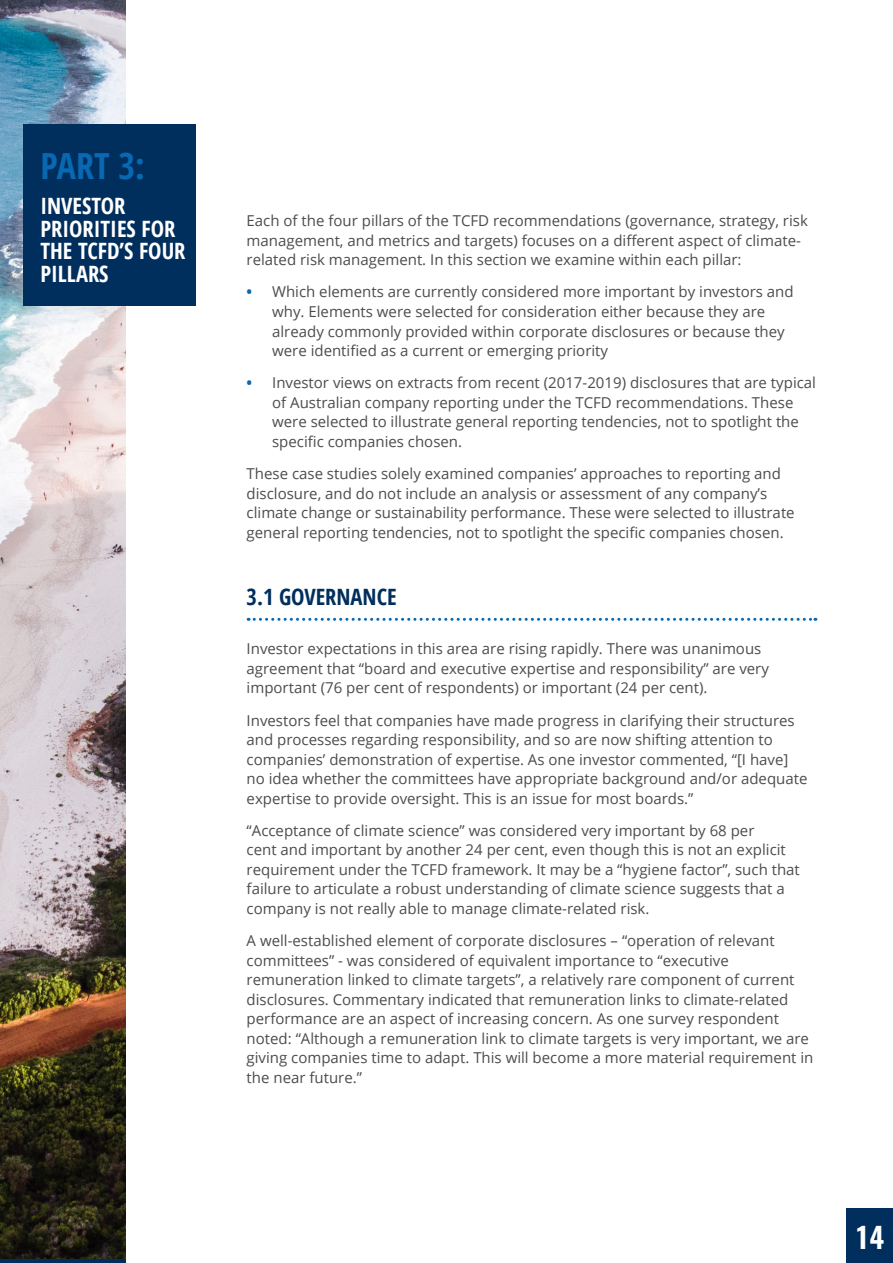
<style>
.page{position:relative;width:893px;height:1263px;background:#fff}
.page>*{position:absolute;margin:0;border:0;box-sizing:border-box;transform-origin:0 0}
.t1{font:700 condensed 36px "Open Sans";color:#0968b1}
.t2{font:600 28.5px "Oswald";color:#fff}
.t3{font:700 condensed 22.5px/22.5px "Open Sans";color:#fff}
.title_underlined{font:700 condensed 22.5px "Open Sans";color:#002f5d}
.t4{font:15px/19.5px "Open Sans";color:#4b4c4d}
.s1{font-weight:700;color:#0968b1}
</style>
<div class="page">
<div style="left:846px;top:1209px;width:47px;height:54px;background:#002f5d"></div>
<img style="left:0;top:0;width:125px;height:1259px">
<div style="left:23px;top:124px;width:173px;height:182px;background:#002f5d"></div>
<svg style="left:248px;top:618px;width:568px;height:3px"></svg>
<p class="t1" style="left:40px;top:141px;width:106px">PART 3:</p>
<p class="t3" style="left:40px;top:194px;width:147px">INVESTOR<br>PRIORITIES FOR<br>THE TCFD’S FOUR<br>PILLARS</p>
<p class="t4" style="left:247px;top:211px;width:563px">Each of the four pillars of the TCFD recommendations (governance, strategy, risk management, and metrics and targets) focuses on a different aspect of climate&shy;related risk management. In this section we examine within each pillar:</p>
<p class="t4" style="left:272px;top:282px;width:523px;text-indent:-26px"><span class="s1">•</span> Which elements are currently considered more important by investors and why. Elements were selected for consideration either because they are already commonly provided within corporate disclosures or because they were identified as a current or emerging priority</p>
<p class="t4" style="left:272px;top:373px;width:545px;text-indent:-26px"><span class="s1">•</span> Investor views on extracts from recent (2017-2019) disclosures that are typical of Australian company reporting under the TCFD recommendations. These were selected to illustrate general reporting tendencies, not to spotlight the specific companies chosen.</p>
<p class="t4" style="left:247px;top:463px;width:550px">These case studies solely examined companies’ approaches to reporting and disclosure, and do not include an analysis or assessment of any company’s climate change or sustainability performance. These were selected to illustrate general reporting tendencies, not to spotlight the specific companies chosen.</p>
<p class="title_underlined" style="left:247px;top:581px;width:152px">3.1 GOVERNANCE</p>
<p class="t4" style="left:247px;top:639px;width:524px">Investor expectations in this area are rising rapidly. There was unanimous agreement that “board and executive expertise and responsibility” are very important (76 per cent of respondents) or important (24 per cent).</p>
<p class="t4" style="left:247px;top:710px;width:562px">Investors feel that companies have made progress in clarifying their structures and processes regarding responsibility, and so are now shifting attention to companies’ demonstration of expertise. As one investor commented, “[I have] no idea whether the committees have appropriate background and/or adequate expertise to provide oversight. This is an issue for most boards.”</p>
<p class="t4" style="left:247px;top:820px;width:555px">“Acceptance of climate science” was considered very important by 68 per<br>cent and important by another 24 per cent, even though this is not an explicit requirement under the TCFD framework. It may be a “hygiene factor”, such that failure to articulate a robust understanding of climate science suggests that a company is not really able to manage climate-related risk.</p>
<p class="t4" style="left:247px;top:930px;width:568px">A well-established element of corporate disclosures – “operation of relevant committees” - was considered of equivalent importance to “executive remuneration linked to climate targets”, a relatively rare component of current disclosures. Commentary indicated that remuneration links to climate-related performance are an aspect of increasing concern. As one survey respondent noted: “Although a remuneration link to climate targets is very important, we are giving companies time to adapt. This will become a more material requirement in the near future.”</p>
<h2 class="t2" style="left:855px;top:1218px;width:31px">14</h2>
</div>
